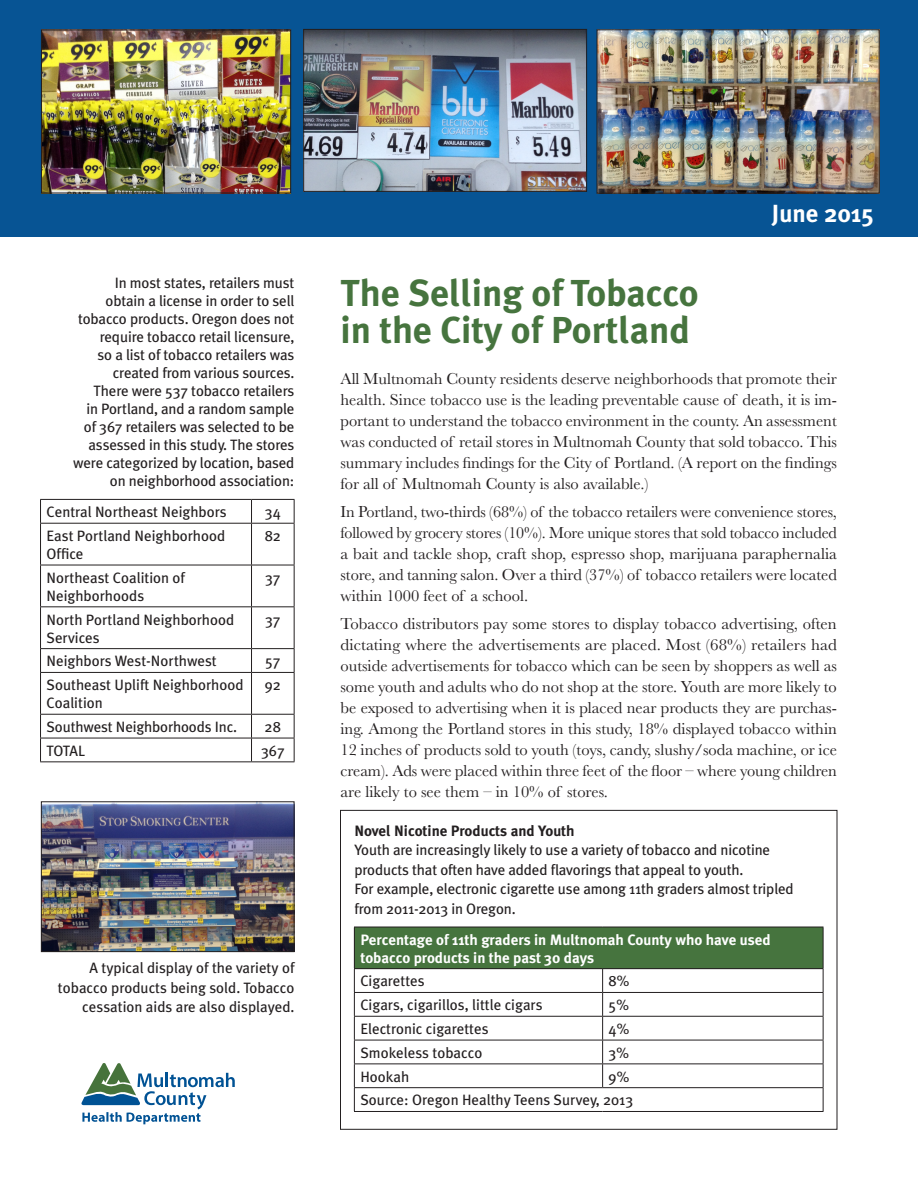
<style>
.page{position:relative;width:918px;height:1188px;background:#fff}
.page>*{position:absolute;margin:0;border:0;box-sizing:border-box;transform-origin:0 0}
.t1{font:700 37.5px/37.5px "Meta Plus";color:#46743e}
.sub_head{font:700 24.75px "Meta Plus";color:#fff}
.body_copy{font:16.5px/21px "Baskerville";color:#231f20;text-align:justify}
.figures_right_align{font:15px/18px "Meta Plus";letter-spacing:-.01em;color:#231f20;text-align:right}
.table_book{font:15px/18px "Meta Plus";color:#231f20}
.figures_left_align{font:15px/19.5px "Meta Plus";letter-spacing:-.01em;color:#231f20}
.figures{font:15px/19.5px "Meta Plus";color:#231f20;text-align:right}
.table_head{font:700 15px/18px "Meta Plus";color:#fff}
.figures_bottom{font:15px "Meta Plus";color:#231f20}
.table_head_head{font:700 15px "Meta Plus";color:#231f20}
</style>
<div class="page">
<div style="left:0;top:0;width:918px;height:237px;background:#075494"></div>
<img style="left:43px;top:31px;width:246px;height:161px">
<div style="left:41px;top:29px;width:250px;height:165px;border:1px solid #231f20"></div>
<img style="left:305px;top:31px;width:280px;height:159px">
<div style="left:303px;top:29px;width:284px;height:163px;border:1px solid #231f20"></div>
<img style="left:599px;top:31px;width:279px;height:161px">
<div style="left:597px;top:29px;width:283px;height:165px;border:1px solid #231f20"></div>
<svg style="left:81px;top:1063px;width:154px;height:61px"></svg>
<hr style="left:40px;top:499px;width:212px;height:1px;background:#231f20">
<svg style="left:40px;top:500px;width:1px;height:23px"></svg>
<hr style="left:252px;top:499px;width:43px;height:1px;background:#231f20">
<svg style="left:251px;top:500px;width:1px;height:23px"></svg>
<svg style="left:294px;top:500px;width:1px;height:23px"></svg>
<hr style="left:40px;top:523px;width:212px;height:1px;background:#231f20">
<hr style="left:40px;top:524px;width:1px;height:41px;background:#231f20">
<hr style="left:252px;top:523px;width:43px;height:1px;background:#231f20">
<hr style="left:251px;top:524px;width:1px;height:41px;background:#231f20">
<hr style="left:294px;top:524px;width:1px;height:41px;background:#231f20">
<hr style="left:40px;top:565px;width:212px;height:1px;background:#231f20">
<hr style="left:40px;top:565px;width:1px;height:41px;background:#231f20">
<hr style="left:252px;top:565px;width:43px;height:1px;background:#231f20">
<hr style="left:251px;top:565px;width:1px;height:41px;background:#231f20">
<hr style="left:294px;top:565px;width:1px;height:41px;background:#231f20">
<hr style="left:40px;top:606px;width:212px;height:1px;background:#231f20">
<hr style="left:40px;top:607px;width:1px;height:41px;background:#231f20">
<hr style="left:252px;top:606px;width:43px;height:1px;background:#231f20">
<hr style="left:251px;top:607px;width:1px;height:41px;background:#231f20">
<hr style="left:294px;top:607px;width:1px;height:41px;background:#231f20">
<hr style="left:40px;top:648px;width:212px;height:1px;background:#231f20">
<svg style="left:40px;top:649px;width:1px;height:23px"></svg>
<hr style="left:252px;top:648px;width:43px;height:1px;background:#231f20">
<svg style="left:251px;top:649px;width:1px;height:23px"></svg>
<svg style="left:294px;top:649px;width:1px;height:23px"></svg>
<hr style="left:40px;top:672px;width:212px;height:1px;background:#231f20">
<hr style="left:40px;top:673px;width:1px;height:41px;background:#231f20">
<hr style="left:252px;top:672px;width:43px;height:1px;background:#231f20">
<hr style="left:251px;top:673px;width:1px;height:41px;background:#231f20">
<hr style="left:294px;top:673px;width:1px;height:41px;background:#231f20">
<hr style="left:40px;top:714px;width:212px;height:1px;background:#231f20">
<hr style="left:252px;top:714px;width:43px;height:1px;background:#231f20">
<hr style="left:40px;top:738px;width:212px;height:1px;background:#231f20">
<svg style="left:40px;top:715px;width:1px;height:46px"></svg>
<hr style="left:252px;top:738px;width:43px;height:1px;background:#231f20">
<svg style="left:251px;top:715px;width:1px;height:46px"></svg>
<svg style="left:294px;top:715px;width:1px;height:46px"></svg>
<hr style="left:40px;top:761px;width:212px;height:1px;background:#231f20">
<hr style="left:252px;top:761px;width:43px;height:1px;background:#231f20">
<img style="left:43px;top:803px;width:250px;height:147px">
<div style="left:41px;top:801px;width:254px;height:151px;border:1px solid #231f20"></div>
<div style="left:354px;top:927px;width:469px;height:42px;background:#46743e"></div>
<hr style="left:354px;top:927px;width:249px;height:1px;background:#231f20">
<hr style="left:354px;top:927px;width:1px;height:41px;background:#231f20">
<hr style="left:603px;top:927px;width:221px;height:1px;background:#231f20">
<hr style="left:823px;top:927px;width:1px;height:41px;background:#231f20">
<hr style="left:354px;top:968px;width:249px;height:1px;background:#231f20">
<hr style="left:603px;top:968px;width:221px;height:1px;background:#231f20">
<hr style="left:354px;top:992px;width:249px;height:1px;background:#231f20">
<hr style="left:603px;top:992px;width:221px;height:1px;background:#231f20">
<hr style="left:354px;top:1016px;width:249px;height:1px;background:#231f20">
<hr style="left:603px;top:1016px;width:221px;height:1px;background:#231f20">
<hr style="left:354px;top:1040px;width:249px;height:1px;background:#231f20">
<hr style="left:603px;top:1040px;width:221px;height:1px;background:#231f20">
<hr style="left:354px;top:1064px;width:249px;height:1px;background:#231f20">
<hr style="left:603px;top:1064px;width:221px;height:1px;background:#231f20">
<svg style="left:602px;top:969px;width:1px;height:118px"></svg>
<hr style="left:354px;top:1087px;width:249px;height:1px;background:#231f20">
<svg style="left:354px;top:969px;width:1px;height:142px"></svg>
<hr style="left:603px;top:1087px;width:221px;height:1px;background:#231f20">
<svg style="left:823px;top:969px;width:1px;height:142px"></svg>
<hr style="left:354px;top:1111px;width:249px;height:1px;background:#231f20">
<hr style="left:603px;top:1111px;width:221px;height:1px;background:#231f20">
<div style="left:340px;top:810px;width:497px;height:320px;border:1px solid #231f20"></div>
<p class="figures_right_align" style="left:73px;top:274px;width:223px">In most states, retailers must obtain a license in order to sell tobacco products. Oregon does not require tobacco retail licensure,<br>so a list of tobacco retailers was created from various sources.<br>There were 537 tobacco retailers<br>in Portland, and a random sample of 367 retailers was selected to be assessed in this study. The stores were categorized by location, based on neighborhood association:</p>
<p class="table_book" style="left:47px;top:503px;width:182px">Central Northeast Neighbors</p>
<p class="table_book" style="left:265px;top:503px;width:17px">34</p>
<p class="table_book" style="left:47px;top:527px;width:180px">East Portland Neighborhood<br>Office</p>
<p class="table_book" style="left:265px;top:527px;width:18px">82</p>
<p class="table_book" style="left:47px;top:568px;width:140px">Northeast Coalition of<br>Neighborhoods</p>
<p class="table_book" style="left:265px;top:568px;width:17px">37</p>
<p class="table_book" style="left:47px;top:610px;width:189px">North Portland Neighborhood<br>Services</p>
<p class="table_book" style="left:265px;top:610px;width:17px">37</p>
<p class="table_book" style="left:47px;top:652px;width:172px">Neighbors West-Northwest</p>
<p class="table_book" style="left:265px;top:652px;width:17px">57</p>
<p class="table_book" style="left:47px;top:676px;width:199px">Southeast Uplift Neighborhood<br>Coalition</p>
<p class="table_book" style="left:265px;top:676px;width:18px">92</p>
<p class="table_book" style="left:47px;top:718px;width:192px">Southwest Neighborhoods Inc.</p>
<p class="table_book" style="left:265px;top:718px;width:18px">28</p>
<p class="table_book" style="left:47px;top:742px;width:40px">TOTAL</p>
<p class="table_book" style="left:261px;top:742px;width:25px">367</p>
<p class="figures" style="left:58px;top:958px;width:238px">A typical display of the variety of tobacco products being sold. Tobacco cessation aids are also displayed.</p>
<p class="sub_head" style="left:772px;top:199px;width:103px">June 2015</p>
<p class="t1" style="left:340px;top:274px;width:360px">The Selling of Tobacco in the City of Portland</p>
<p class="body_copy" style="left:340px;top:369px;width:498px">All Multnomah County residents deserve neighborhoods that promote their health. Since tobacco use is the leading preventable cause of death, it is im&shy;portant to understand the tobacco environment in the county. An assessment was conducted of retail stores in Multnomah County that sold tobacco. This summary includes findings for the City of Portland. (A report on the findings for all of Multnomah County is also available.)</p>
<p class="body_copy" style="left:340px;top:501px;width:498px">In Portland, two-thirds (68%) of the tobacco retailers were convenience stores, followed by grocery stores (10%). More unique stores that sold tobacco included a bait and tackle shop, craft shop, espresso shop, marijuana paraphernalia store, and tanning salon. Over a third (37%) of tobacco retailers were located within 1000 feet of a school.</p>
<p class="body_copy" style="left:340px;top:613px;width:498px">Tobacco distributors pay some stores to display tobacco advertising, often dictating where the advertisements are placed. Most (68%) retailers had outside advertisements for tobacco which can be seen by shoppers as well as some youth and adults who do not shop at the store. Youth are more likely to be exposed to advertising when it is placed near products they are purchas&shy;ing. Among the Portland stores in this study, 18% displayed tobacco within 12 inches of products sold to youth (toys, candy, slushy/soda machine, or ice cream). Ads were placed within three feet of the floor – where young children are likely to see them – in 10% of stores.</p>
<p class="table_head_head" style="left:354px;top:822px;width:222px">Novel Nicotine Products and Youth</p>
<p class="figures_left_align" style="left:354px;top:840px;width:441px">Youth are increasingly likely to use a variety of tobacco and nicotine products that often have added flavorings that appeal to youth.<br>For example, electronic cigarette use among 11th graders almost tripled from 2011-2013 in Oregon.</p>
<p class="table_head" style="left:360px;top:930px;width:412px">Percentage of 11th graders in Multnomah County who have used tobacco products in the past 30 days</p>
<p class="table_book" style="left:360px;top:972px;width:66px">Cigarettes</p>
<p class="table_book" style="left:609px;top:972px;width:22px">8%</p>
<p class="table_book" style="left:360px;top:996px;width:184px">Cigars, cigarillos, little cigars</p>
<p class="table_book" style="left:609px;top:996px;width:22px">5%</p>
<p class="table_book" style="left:360px;top:1020px;width:130px">Electronic cigarettes</p>
<p class="table_book" style="left:609px;top:1020px;width:22px">4%</p>
<p class="table_book" style="left:360px;top:1044px;width:124px">Smokeless tobacco</p>
<p class="table_book" style="left:609px;top:1044px;width:22px">3%</p>
<p class="table_book" style="left:360px;top:1067px;width:50px">Hookah</p>
<p class="table_book" style="left:609px;top:1067px;width:22px">9%</p>
<p class="figures_bottom" style="left:360px;top:1092px;width:274px">Source: Oregon Healthy Teens Survey, 2013</p>
</div>
